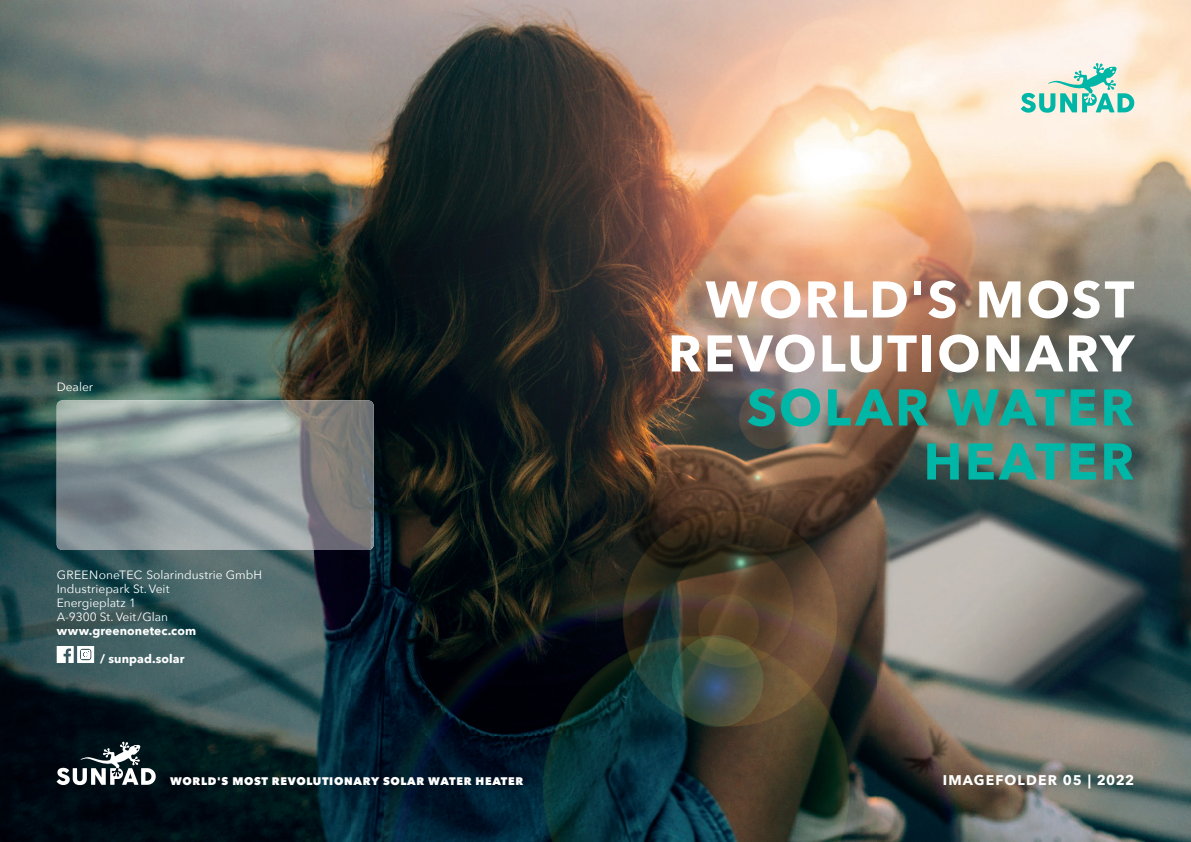
<style>
.page{position:relative;width:1191px;height:842px;background:#fff}
.page>*{position:absolute;margin:0;border:0;box-sizing:border-box;transform-origin:0 0}
.t1{font:700 51px/54px "Avenir Next";letter-spacing:.04em;color:#fff;text-align:right}
.t2{font:700 51px/54px "Avenir Next";letter-spacing:.04em;color:#00b7a7;text-align:right}
.t3{font:700 14px "Avenir Next";letter-spacing:.08em;color:#fff}
.t4{font:12px/14px "Avenir Next";color:#fff}
.t5{font:700 12px "Avenir Next";letter-spacing:.005em;color:#fff}
.t6{font:800 11px "Avenir Next";letter-spacing:.06em;color:#fff}
</style>
<div class="page">
<img style="left:0;top:0;width:980px;height:245px">
<img style="left:980px;top:0;width:211px;height:842px">
<img style="left:0;top:245px;width:385px;height:176px">
<img style="left:385px;top:245px;width:596px;height:597px">
<img style="left:0;top:421px;width:69px;height:421px">
<img style="left:350px;top:421px;width:35px;height:421px">
<img style="left:69px;top:550px;width:281px;height:292px">
<svg style="left:1020px;top:63px;width:114px;height:50px;background:#aeddce"></svg>
<svg style="left:57px;top:742px;width:99px;height:43px"></svg>
<svg style="left:57px;top:646px;width:37px;height:17px"></svg>
<img style="left:57px;top:400px;width:317px;height:150px">
<p class="t4" style="left:57px;top:380px;width:38px">Dealer</p>
<p class="t4" style="left:57px;top:568px;width:207px">GREENoneTEC Solarindustrie GmbH<br>Industriepark St. Veit<br>Energieplatz 1<br>A-9300 St. Veit/Glan</p>
<p class="t5" style="left:57px;top:623px;width:141px">www.greenonetec.com</p>
<p class="t5" style="left:100px;top:651px;width:86px">/ sunpad.solar</p>
<p class="t6" style="left:170px;top:775px;width:355px">WORLD'S MOST REVOLUTIONARY SOLAR WATER HEATER</p>
<h1 class="t1" style="left:668px;top:272px;width:468px">WORLD'S MOST<br>REVOLUTIONARY</h1>
<h1 class="t2" style="left:747px;top:380px;width:389px">SOLAR WATER<br>HEATER</h1>
<p class="t3" style="left:942px;top:772px;width:193px">IMAGEFOLDER 05 | 2022</p>
</div>
